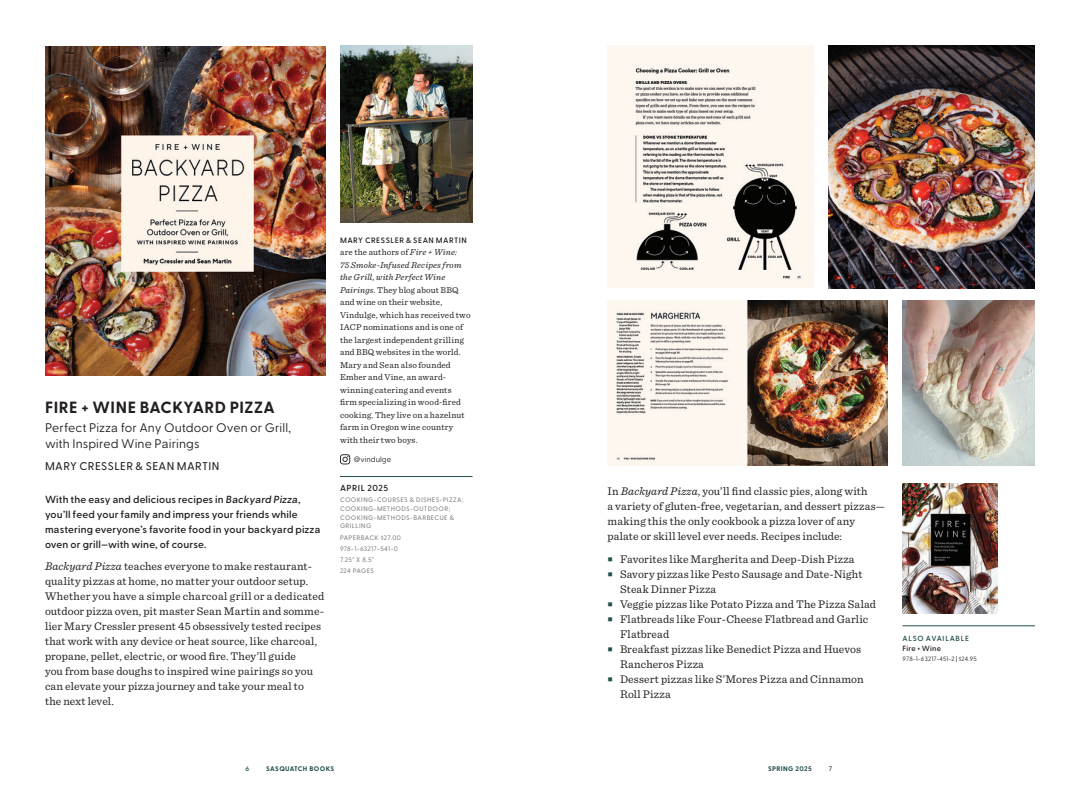
<style>
.page{position:relative;width:1080px;height:810px;background:#fff}
.page>*{position:absolute;margin:0;border:0;box-sizing:border-box;transform-origin:0 0}
.BK_Title{font:700 16.25px "Greycliff CF";letter-spacing:.025em;color:#231f20}
.BK_Subtitle{font:12.5px/16.2px "Greycliff CF";letter-spacing:.005em;color:#231f20}
.TX_Description{font:11.5px/15px "Sentinel";letter-spacing:.01em;color:#231f20}
.BK_Author{font:500 11.25px "Greycliff CF";letter-spacing:.035em;color:#231f20}
.TX_Intro{font:600 10.25px/15px "Greycliff CF";letter-spacing:.015em;color:#231f20}
.AU_Bio{font:9px/12.5px "Sentinel";letter-spacing:.02em;color:#231f20}
.PUB_Date{font:600 8.75px "Greycliff CF";letter-spacing:.055em;color:#231f20}
.AU_Bio-2{font:600 7.88px "Greycliff CF";letter-spacing:.06em;color:#231f20}
.AU_Bio-Handle{font:7.88px "Greycliff CF";color:#231f20}
.SDBR_Head{font:600 7.5px "Greycliff CF";letter-spacing:.085em;color:#224f4d}
.BKLST_Title{font:600 7.5px "Greycliff CF";letter-spacing:.025em;color:#231f20}
.t1{font:700 6.75px "Greycliff CF";letter-spacing:.06em;color:#224f4d}
.t2{font:600 6.75px "Greycliff CF";color:#224f4d}
.PUB_Category{font:500 6.5px/8.8px "Greycliff CF";letter-spacing:.06em;color:#808285}
.PUB_Specs{font:500 6.5px "Greycliff CF";letter-spacing:.05em;color:#808285}
.BKLST_Isbn{font:6.25px "Greycliff CF";letter-spacing:.03em;color:#231f20}
.s1{font-style:italic}
</style>
<div class="page">
<img style="left:829px;top:45px;width:206px;height:244px">
<img style="left:608px;top:45px;width:206px;height:243px">
<img style="left:607px;top:301px;width:281px;height:164px">
<img style="left:902px;top:301px;width:133px;height:164px">
<img style="left:45px;top:46px;width:280px;height:329px">
<hr style="left:340px;top:476px;width:132px;height:1px;background:#224f4d">
<svg style="left:340px;top:454px;width:10px;height:10px"></svg>
<img style="left:340px;top:45px;width:133px;height:178px">
<img style="left:903px;top:484px;width:94px;height:130px">
<hr style="left:902px;top:625px;width:133px;height:1px;background:#224f4d">
<p class="BK_Title" style="left:45px;top:395px;width:231px">FIRE + WINE BACKYARD PIZZA</p>
<p class="BK_Subtitle" style="left:45px;top:419px;width:248px">Perfect Pizza for Any Outdoor Oven or Grill, with Inspired Wine Pairings</p>
<p class="BK_Author" style="left:45px;top:458px;width:176px">MARY CRESSLER &amp; SEAN MARTIN</p>
<p class="TX_Intro" style="left:45px;top:491px;width:277px">With the easy and delicious recipes in <span class="s1">Backyard Pizza</span>, you’ll feed your family and impress your friends while mastering everyone’s favorite food in your backyard pizza oven or grill—with wine, of course.</p>
<p class="TX_Description" style="left:45px;top:558px;width:281px"><span class="s1">Backyard Pizza</span> teaches everyone to make restaurant&shy;quality pizzas at home, no matter your outdoor setup.<br>Whether you have a simple charcoal grill or a dedicated outdoor pizza oven, pit master Sean Martin and somme&shy;lier Mary Cressler present 45 obsessively tested recipes that work with any device or heat source, like charcoal, propane, pellet, electric, or wood fire. They’ll guide<br>you from base doughs to inspired wine pairings so you can elevate your pizza journey and take your meal to<br>the next level.</p>
<p class="AU_Bio-2" style="left:340px;top:234px;width:128px">MARY CRESSLER &amp; SEAN MARTIN</p>
<p class="AU_Bio" style="left:340px;top:245px;width:132px">are the authors of <span class="s1">Fire + Wine:<br>75 Smoke-Infused Recipes from the Grill, with Perfect Wine<br>Pairings</span>. They blog about BBQ and wine on their website,<br>Vindulge, which has received two<br>IACP nominations and is one of the largest independent grilling and BBQ websites in the world.<br>Mary and Sean also founded<br>Ember and Vine, an award&shy;winning catering and events firm specializing in wood-fired cooking. They live on a hazelnut farm in Oregon wine country with their two boys.</p>
<p class="AU_Bio-Handle" style="left:354px;top:453px;width:39px">@vindulge</p>
<p class="PUB_Date" style="left:340px;top:481px;width:50px">APRIL 2025</p>
<p class="PUB_Category" style="left:340px;top:495px;width:125px">COOKING-COURSES &amp; DISHES-PIZZA;<br>COOKING-METHODS-OUTDOOR;<br>COOKING-METHODS-BARBECUE &amp;<br>GRILLING</p>
<p class="PUB_Specs" style="left:340px;top:532px;width:62px">PAPERBACK $27.00</p>
<p class="PUB_Specs" style="left:340px;top:544px;width:60px">978-1-63217-541-0</p>
<p class="PUB_Specs" style="left:340px;top:555px;width:35px">7.25" X 8.5"</p>
<p class="PUB_Specs" style="left:340px;top:566px;width:36px">224 PAGES</p>
<p class="TX_Description" style="left:608px;top:483px;width:279px">In <span class="s1">Backyard Pizza</span>, you’ll find classic pies, along with<br>a variety of gluten-free, vegetarian, and dessert pizzas— making this the only cookbook a pizza lover of any palate or skill level ever needs. Recipes include:</p>
<p class="TX_Description" style="left:620px;top:551px;width:236px">Favorites like Margherita and Deep-Dish Pizza</p>
<p class="TX_Description" style="left:620px;top:566px;width:244px">Savory pizzas like Pesto Sausage and Date-Night<br>Steak Dinner Pizza</p>
<p class="TX_Description" style="left:620px;top:596px;width:258px">Veggie pizzas like Potato Pizza and The Pizza Salad</p>
<p class="TX_Description" style="left:620px;top:611px;width:250px">Flatbreads like Four-Cheese Flatbread and Garlic<br>Flatbread</p>
<p class="TX_Description" style="left:620px;top:641px;width:243px">Breakfast pizzas like Benedict Pizza and Huevos<br>Rancheros Pizza</p>
<p class="TX_Description" style="left:620px;top:671px;width:245px">Dessert pizzas like S’Mores Pizza and Cinnamon<br>Roll Pizza</p>
<p class="SDBR_Head" style="left:903px;top:633px;width:68px">ALSO AVAILABLE</p>
<p class="BKLST_Title" style="left:902px;top:643px;width:40px">Fire + Wine</p>
<p class="BKLST_Isbn" style="left:902px;top:654px;width:76px">978-1-63217-451-2 | $24.95</p>
<p class="t2" style="left:245px;top:763px;width:5px">6</p>
<p class="t1" style="left:266px;top:763px;width:69px">SASQUATCH BOOKS</p>
<p class="t1" style="left:768px;top:763px;width:45px">SPRING 2025</p>
<p class="t2" style="left:829px;top:763px;width:5px">7</p>
</div>
